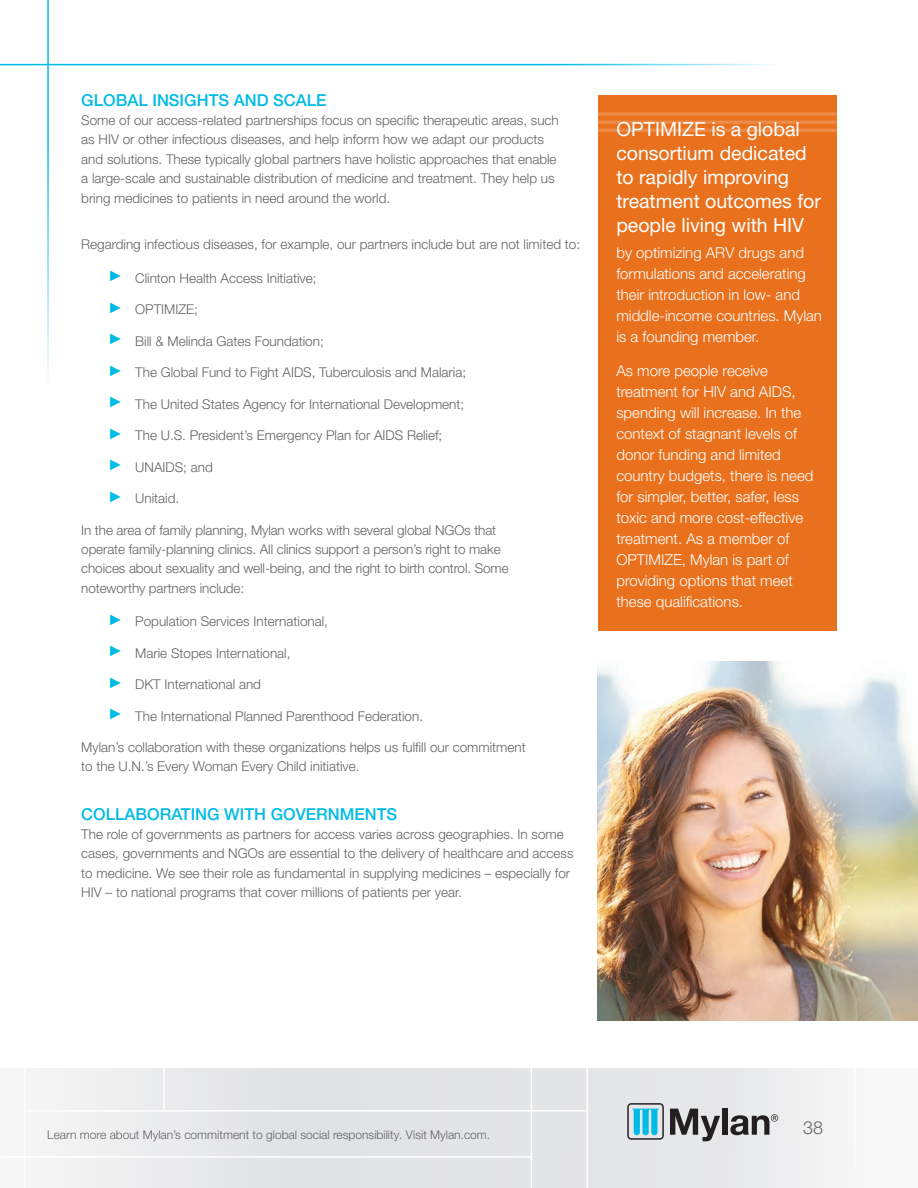
<style>
.page{position:relative;width:918px;height:1188px;background:#fff}
.page>*{position:absolute;margin:0;border:0;box-sizing:border-box;transform-origin:0 0}
.t1{font:19.5px/24px "Helvetica Neue LT Pro";color:#fff}
.t2{font:300 18px "Helvetica Neue LT Pro";color:#636366}
.A_SubHead_in_Body_Co{font:500 16.5px "Helvetica Neue LT Pro";color:#00bbe5}
.t3{font:300 15px/21px "Helvetica Neue LT Pro";color:#fff}
.Body_Copy{font:300 13.5px/19.5px "Helvetica Neue LT Pro";color:#636366}
.A_Body_Copy{font:300 13.5px "Helvetica Neue LT Pro";color:#636366}
.A_SubHead_in_Body_Co-2{font:300 13.5px "Helvetica Neue LT Pro";color:#636366}
.t4{font:300 12px "Helvetica Neue LT Pro";color:#636366}
.s1{font-family:"Arial";font-weight:400;font-size:15px;color:#00bbe5}
</style>
<div class="page">
<img style="left:597px;top:662px;width:321px;height:359px">
<hr style="left:47px;top:0;width:2px;height:392px;background:#00bbe5">
<hr style="left:0;top:64px;width:776px;height:1px;background:#00bbe5">
<div style="left:599px;top:95px;width:238px;height:536px;background:#e9711e"></div>
<svg style="left:598px;top:112px;width:239px;height:4px"></svg>
<hr style="left:596px;top:121px;width:250px;height:3px;background:#fff">
<hr style="left:596px;top:129px;width:250px;height:3px;background:#fff">
<div style="left:0;top:1068px;width:918px;height:120px;background:linear-gradient(to right,#e8e8ea,#eaebec)"></div>
<hr style="left:531px;top:1066px;width:1px;height:122px;background:#fff">
<hr style="left:0;top:1156px;width:531px;height:2px;background:#fff">
<hr style="left:24px;top:1068px;width:2px;height:120px;background:#fff">
<hr style="left:24px;top:1110px;width:564px;height:2px;background:#fff">
<hr style="left:854px;top:1068px;width:2px;height:120px;background:#fff">
<hr style="left:586px;top:1066px;width:2px;height:122px;background:#fff">
<hr style="left:163px;top:1066px;width:2px;height:44px;background:#fff">
<svg style="left:670px;top:1109px;width:50px;height:32px;background:#8d8c8d"></svg>
<div style="left:722px;top:1109px;width:6px;height:26px;background:#231f20"></div>
<svg style="left:627px;top:1103px;width:37px;height:37px"></svg>
<svg style="left:730px;top:1114px;width:48px;height:21px"></svg>
<p class="A_SubHead_in_Body_Co" style="left:81px;top:90px;width:247px">GLOBAL INSIGHTS AND SCALE</p>
<p class="Body_Copy" style="left:81px;top:110px;width:479px">Some of our access-related partnerships focus on specific therapeutic areas, such as HIV or other infectious diseases, and help inform how we adapt our products and solutions. These typically global partners have holistic approaches that enable a large-scale and sustainable distribution of medicine and treatment. They help us bring medicines to patients in need around the world.</p>
<p class="A_SubHead_in_Body_Co-2" style="left:81px;top:236px;width:500px">Regarding infectious diseases, for example, our partners include but are not limited to:</p>
<p class="A_Body_Copy" style="left:108px;top:269px;width:210px"><span class="s1">►</span> Clinton Health Access Initiative;</p>
<p class="A_Body_Copy" style="left:108px;top:301px;width:91px"><span class="s1">►</span> OPTIMIZE;</p>
<p class="A_Body_Copy" style="left:108px;top:332px;width:217px"><span class="s1">►</span> Bill &amp; Melinda Gates Foundation;</p>
<p class="A_Body_Copy" style="left:108px;top:364px;width:359px"><span class="s1">►</span> The Global Fund to Fight AIDS, Tuberculosis and Malaria;</p>
<p class="A_Body_Copy" style="left:108px;top:395px;width:358px"><span class="s1">►</span> The United States Agency for International Development;</p>
<p class="A_Body_Copy" style="left:108px;top:427px;width:336px"><span class="s1">►</span> The U.S. President’s Emergency Plan for AIDS Relief;</p>
<p class="A_Body_Copy" style="left:108px;top:458px;width:106px"><span class="s1">►</span> UNAIDS; and</p>
<p class="A_Body_Copy" style="left:108px;top:490px;width:72px"><span class="s1">►</span> Unitaid.</p>
<p class="Body_Copy" style="left:81px;top:520px;width:429px">In the area of family planning, Mylan works with several global NGOs that operate family-planning clinics. All clinics support a person’s right to make choices about sexuality and well-being, and the right to birth control. Some noteworthy partners include:</p>
<p class="A_Body_Copy" style="left:108px;top:613px;width:221px"><span class="s1">►</span> Population Services International,</p>
<p class="A_Body_Copy" style="left:108px;top:644px;width:184px"><span class="s1">►</span> Marie Stopes International,</p>
<p class="A_Body_Copy" style="left:108px;top:676px;width:154px"><span class="s1">►</span> DKT International and</p>
<p class="A_Body_Copy" style="left:108px;top:707px;width:316px"><span class="s1">►</span> The International Planned Parenthood Federation.</p>
<p class="Body_Copy" style="left:81px;top:737px;width:446px">Mylan’s collaboration with these organizations helps us fulfill our commitment to the U.N.’s Every Woman Every Child initiative.</p>
<p class="A_SubHead_in_Body_Co" style="left:81px;top:804px;width:318px">COLLABORATING WITH GOVERNMENTS</p>
<p class="Body_Copy" style="left:81px;top:824px;width:494px">The role of governments as partners for access varies across geographies. In some cases, governments and NGOs are essential to the delivery of healthcare and access to medicine. We see their role as fundamental in supplying medicines – especially for HIV – to national programs that cover millions of patients per year.</p>
<p class="t1" style="left:616px;top:117px;width:206px">OPTIMIZE is a global consortium dedicated to rapidly improving treatment outcomes for people living with HIV</p>
<p class="t3" style="left:616px;top:241px;width:207px">by optimizing ARV drugs and formulations and accelerating their introduction in low- and middle-income countries. Mylan is a founding member.</p>
<p class="t3" style="left:616px;top:360px;width:198px">As more people receive treatment for HIV and AIDS, spending will increase. In the context of stagnant levels of donor funding and limited country budgets, there is need for simpler, better, safer, less toxic and more cost-effective treatment. As a member of<br>OPTIMIZE, Mylan is part of providing options that meet these qualifications.</p>
<p class="t4" style="left:47px;top:1127px;width:445px">Learn more about Mylan’s commitment to global social responsibility. Visit Mylan.com.</p>
<h2 class="t2" style="left:803px;top:1116px;width:22px">38</h2>
</div>
